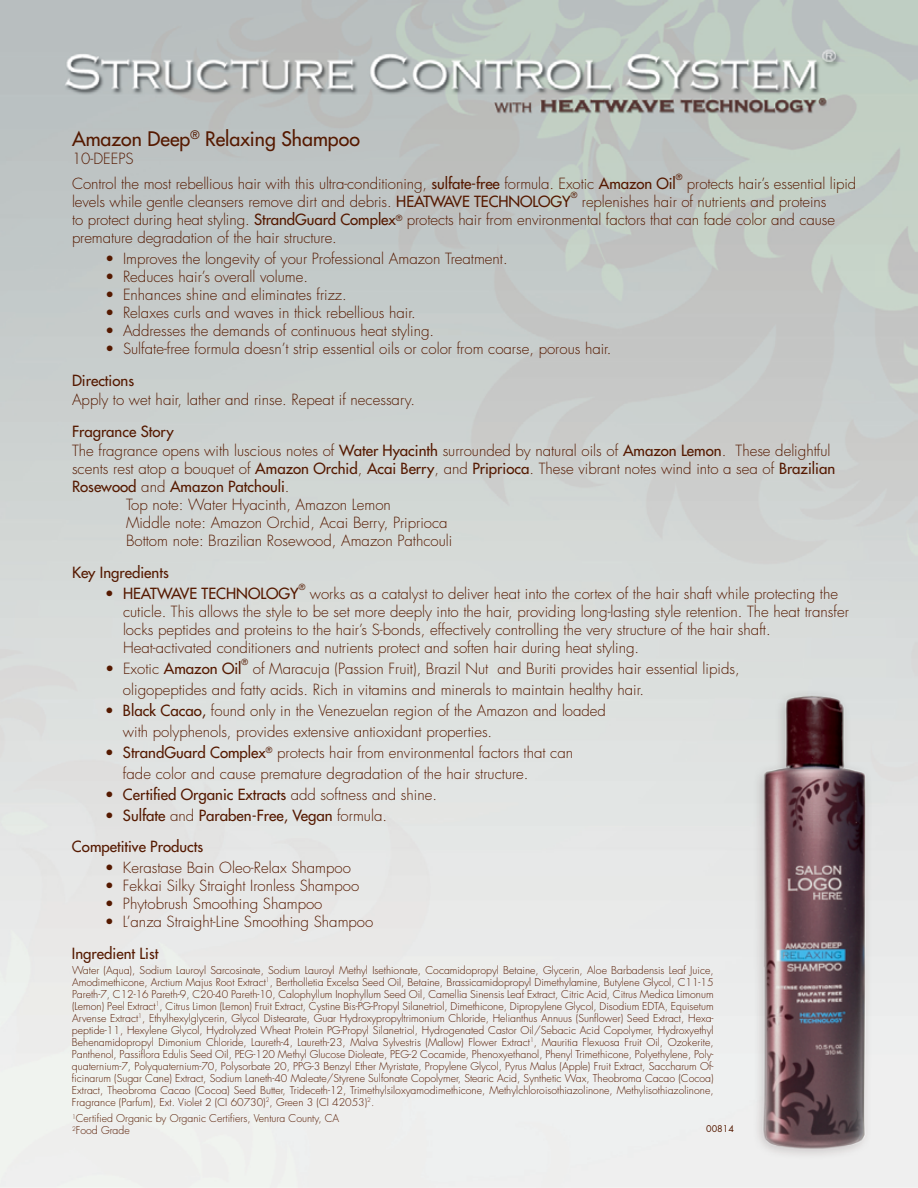
<style>
.page{position:relative;width:918px;height:1188px;background:#fff}
.page>*{position:absolute;margin:0;border:0;box-sizing:border-box;transform-origin:0 0}
.t1{font:19.5px "Futura";color:#551900}
.t2{font:300 15px/18px "Futura Std";color:#551900}
.t3{font:15px/31.5px "Futura";color:#551900}
.t4{font:300 10.5px/12px "Futura Std";color:#551900;text-align:justify}
.t5{font:9px "Futura Std";color:#551900}
.t6{font:8.25px "Futura";color:#551900}
.s1{font-family:"Futura";font-weight:400}
.s2{font-family:"Futura Std";font-weight:300}
</style>
<div class="page">
<img style="left:0;top:0;width:918px;height:1188px">
<img style="left:686px;top:661px;width:232px;height:527px">
<h1 class="t1" style="left:72px;top:126px;width:289px">Amazon Deep<sup>®</sup> Relaxing Shampoo</h1>
<p class="t2" style="left:72px;top:146px;width:605px;line-height:25.5px">10-DEEPS<br>Control the most rebellious hair with this ultra-conditioning, <span class="s1">sulfate-free</span> formula. Exotic <span class="s1">Amazon Oil</span></p>
<p class="t6" style="left:676px;top:172px;width:8px">®</p>
<p class="t2" style="left:687px;top:175px;width:171px">protects hair’s essential lipid</p>
<p class="t2" style="left:72px;top:193px;width:500px">levels while gentle cleansers remove dirt and debris. <span class="s1">HEATWAVE TECHNOLOGY</span></p>
<p class="t6" style="left:571px;top:190px;width:8px">®</p>
<p class="t2" style="left:72px;top:193px;width:765px;text-indent:510px">replenishes hair of nutrients and proteins to protect during heat styling. <span class="s1">StrandGuard Complex</span><sup>®</sup> protects hair from environmental factors that can fade color and cause premature degradation of the hair structure.</p>
<p class="t2" style="left:105px;top:250px;width:404px">• Improves the longevity of your Professional Amazon Treatment.</p>
<p class="t2" style="left:105px;top:268px;width:205px">• Reduces hair’s overall volume.</p>
<p class="t2" style="left:105px;top:286px;width:243px">• Enhances shine and eliminates frizz.</p>
<p class="t2" style="left:105px;top:304px;width:312px">• Relaxes curls and waves in thick rebellious hair.</p>
<p class="t2" style="left:105px;top:322px;width:331px">• Addresses the demands of continuous heat styling.</p>
<p class="t2" style="left:105px;top:340px;width:508px">• Sulfate-free formula doesn’t strip essential oils or color from coarse, porous hair.</p>
<p class="t3" style="left:72px;top:365px;width:64px">Directions</p>
<p class="t2" style="left:72px;top:391px;width:345px">Apply to wet hair, lather and rinse. Repeat if necessary.</p>
<p class="t3" style="left:72px;top:416px;width:103px">Fragrance Story</p>
<p class="t2" style="left:72px;top:442px;width:765px">The fragrance opens with luscious notes of <span class="s1">Water Hyacinth</span> surrounded by natural oils of <span class="s1">Amazon Lemon</span>. These delightful scents rest atop a bouquet of <span class="s1">Amazon Orchid</span>, <span class="s1">Acai Berry</span>, and <span class="s1">Priprioca</span>. These vibrant notes wind into a sea of <span class="s1">Brazilian</span></p>
<p class="t3" style="left:72px;top:471px;width:219px">Rosewood <span class="s2">and</span> Amazon Patchouli<span class="s2">.</span></p>
<p class="t2" style="left:126px;top:496px;width:328px">Top note: Water Hyacinth, Amazon Lemon<br>Middle note: Amazon Orchid, Acai Berry, Priprioca<br>Bottom note: Brazilian Rosewood, Amazon Pathcouli</p>
<p class="t3" style="left:72px;top:557px;width:98px">Key Ingredients</p>
<p class="t3" style="left:105px;top:578px;width:195px">• HEATWAVE TECHNOLOGY</p>
<p class="t6" style="left:299px;top:582px;width:8px">®</p>
<p class="t2" style="left:123px;top:585px;width:727px;text-indent:187px">works as a catalyst to deliver heat into the cortex of the hair shaft while protecting the cuticle. This allows the style to be set more deeply into the hair, providing long-lasting style retention. The heat transfer locks peptides and proteins to the hair’s S-bonds, effectively controlling the very structure of the hair shaft.<br>Heat-activated conditioners and nutrients protect and soften hair during heat styling.</p>
<p class="t3" style="left:105px;top:653px;width:138px"><span class="s2">• Exotic</span> Amazon Oil</p>
<p class="t6" style="left:242px;top:657px;width:8px">®</p>
<p class="t2" style="left:123px;top:658px;width:618px;line-height:21px;text-indent:130px">of Maracuja (Passion Fruit), Brazil Nut and Buriti provides hair essential lipids, oligopeptides and fatty acids. Rich in vitamins and minerals to maintain healthy hair.</p>
<p class="t2" style="left:123px;top:700px;width:485px;line-height:21px;text-indent:-18px">• <span class="s1">Black Cacao,</span> found only in the Venezuelan region of the Amazon and loaded with polyphenols, provides extensive antioxidant properties.</p>
<p class="t2" style="left:123px;top:742px;width:452px;line-height:21px;text-indent:-18px">• <span class="s1">StrandGuard Complex</span><sup>®</sup> protects hair from environmental factors that can fade color and cause premature degradation of the hair structure.</p>
<p class="t3" style="left:105px;top:779px;width:334px"><span class="s2">•</span> Certified Organic Extracts <span class="s2">add softness and shine.</span></p>
<p class="t3" style="left:72px;top:800px;width:317px;text-indent:33px"><span class="s2">•</span> Sulfate <span class="s2">and</span> Paraben-Free, Vegan <span class="s2">formula.<br></span>Competitive Products</p>
<p class="t2" style="left:105px;top:859px;width:247px">• Kerastase Bain Oleo-Relax Shampoo</p>
<p class="t2" style="left:105px;top:877px;width:256px">• Fekkai Silky Straight Ironless Shampoo</p>
<p class="t2" style="left:105px;top:895px;width:219px">• Phytobrush Smoothing Shampoo</p>
<p class="t2" style="left:105px;top:913px;width:270px">• L’anza Straight-Line Smoothing Shampoo</p>
<p class="t3" style="left:72px;top:938px;width:88px">Ingredient List</p>
<p class="t4" style="left:72px;top:964px;width:643px">Water (Aqua), Sodium Lauroyl Sarcosinate, Sodium Lauroyl Methyl Isethionate, Cocamidopropyl Betaine, Glycerin, Aloe Barbadensis Leaf Juice, Amodimethicone, Arctium Majus Root Extract<sup>1</sup>, Bertholletia Excelsa Seed Oil, Betaine, Brassicamidopropyl Dimethylamine, Butylene Glycol, C11-15<br>Pareth-7, C12-16 Pareth-9, C20-40 Pareth-10, Calophyllum Inophyllum Seed Oil, Camellia Sinensis Leaf Extract, Citric Acid, Citrus Medica Limonum (Lemon) Peel Extract<sup>1</sup>, Citrus Limon (Lemon) Fruit Extract, Cystine Bis-PG-Propyl Silanetriol, Dimethicone, Dipropylene Glycol, Disodium EDTA, Equisetum Arvense Extract<sup>1</sup>, Ethylhexylglycerin, Glycol Distearate, Guar Hydroxypropyltrimonium Chloride, Helianthus Annuus (Sunflower) Seed Extract, Hexa&shy;peptide-11, Hexylene Glycol, Hydrolyzed Wheat Protein PG-Propyl Silanetriol, Hydrogenated Castor Oil/Sebacic Acid Copolymer, Hydroxyethyl Behenamidopropyl Dimonium Chloride, Laureth-4, Laureth-23, Malva Sylvestris (Mallow) Flower Extract<sup>1</sup>, Mauritia Flexuosa Fruit Oil, Ozokerite, Panthenol, Passiflora Edulis Seed Oil, PEG-120 Methyl Glucose Dioleate, PEG-2 Cocamide, Phenoxyethanol, Phenyl Trimethicone, Polyethylene, Poly&shy;quaternium-7, Polyquaternium-70, Polysorbate 20, PPG-3 Benzyl Ether Myristate, Propylene Glycol, Pyrus Malus (Apple) Fruit Extract, Saccharum Of&shy;ficinarum (Sugar Cane) Extract, Sodium Laneth-40 Maleate/Styrene Sulfonate Copolymer, Stearic Acid, Synthetic Wax, Theobroma Cacao (Cocoa)<br>Extract, Theobroma Cacao (Cocoa) Seed Butter, Trideceth-12, Trimethylsiloxyamodimethicone, Methylchloroisothiazolinone, Methylisothiazolinone, Fragrance (Parfum), Ext. Violet 2 (CI 60730)<sup>2</sup>, Green 3 (CI 42053)<sup>2</sup>.</p>
<p class="t4" style="left:72px;top:1113px;width:269px"><sup>1</sup>Certified Organic by Organic Certifiers, Ventura County, CA<br><sup>2</sup>Food Grade</p>
<p class="t5" style="left:706px;top:1123px;width:29px">00814</p>
</div>
